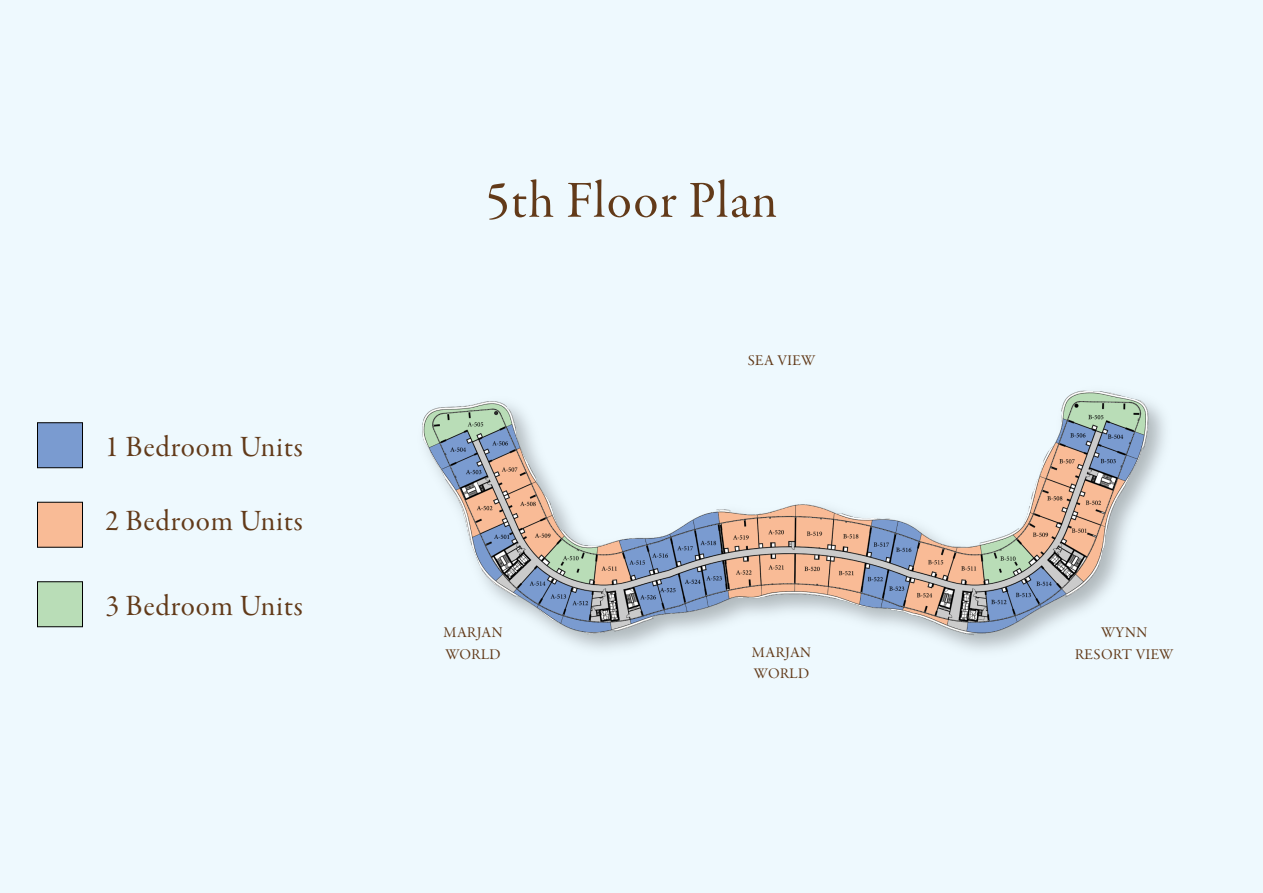
<style>
.page{position:relative;width:1263px;height:893px;background:#eef9fe}
.page>*{position:absolute;margin:0;border:0;box-sizing:border-box;transform-origin:0 0}
.t1{font:52.35px "Garamond Premr Pro Subh";letter-spacing:.025em;color:#623a19}
.t2{font:29.7px "Garamond Premr Pro Subh";letter-spacing:.025em;color:#623a19}
.t3{font:15px/21.5px "Garamond Premr Pro Subh";letter-spacing:.035em;color:#623a19}
.t4{font:14.85px "Garamond Premr Pro Subh";letter-spacing:.035em;color:#623a19}
</style>
<div class="page">
<img style="left:422px;top:390px;width:743px;height:261px">
<div style="left:37px;top:423px;width:46px;height:45px;background:#7a9bd0;border:1px solid #000"></div>
<div style="left:37px;top:502px;width:46px;height:45px;background:#f9bb96;border:1px solid #000"></div>
<div style="left:37px;top:582px;width:46px;height:45px;background:#b9ddb7;border:1px solid #000"></div>
<p class="t2" style="left:105px;top:430px;width:199px">1 Bedroom Units</p>
<p class="t2" style="left:105px;top:503px;width:199px">2 Bedroom Units</p>
<p class="t2" style="left:105px;top:589px;width:199px">3 Bedroom Units</p>
<h1 class="t1" style="left:486px;top:170px;width:293px">5th Floor Plan</h1>
<p class="t3" style="left:748px;top:350px;width:69px">SEA VIEW</p>
<p class="t3" style="left:443px;top:623px;width:61px">MARJAN<br>WORLD</p>
<p class="t3" style="left:1101px;top:623px;width:48px">WYNN</p>
<p class="t4" style="left:752px;top:643px;width:61px">MARJAN</p>
<p class="t3" style="left:1075px;top:644px;width:100px">RESORT VIEW</p>
<p class="t4" style="left:754px;top:664px;width:57px">WORLD</p>
</div>
